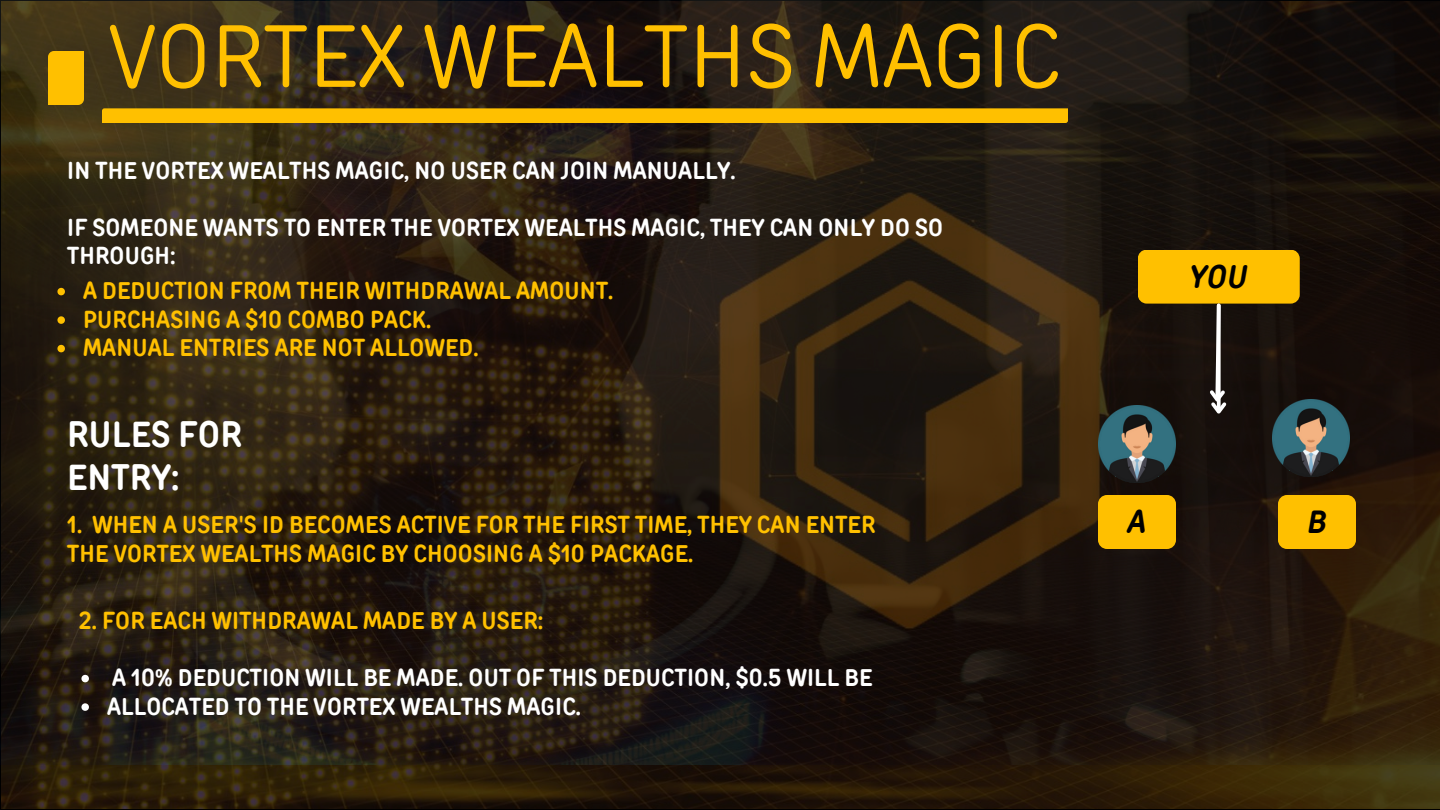
<style>
.page{position:relative;width:1440px;height:810px;background:#fff}
.page>*{position:absolute;margin:0;border:0;box-sizing:border-box;transform-origin:0 0}
.t1{font:88px "TT Rounds Condensed";letter-spacing:.01em;color:#ffc000}
.t2{font:700 36px/42.8px "TT Rounds Condensed";letter-spacing:.01em;color:#fff}
.t3{font:italic 700 32px "TT Rounds Condensed";color:#000}
.t4{font:700 24px/28.5px "TT Rounds Condensed";letter-spacing:.01em;color:#ffc000}
.t5{font:700 24px/28.5px "TT Rounds Condensed";letter-spacing:.01em;color:#fff}
</style>
<div class="page">
<svg style="left:0;top:765px;width:1440px;height:45px;background:#2b1d07"></svg>
<img style="left:0;top:0;width:1440px;height:765px">
<svg style="left:57px;top:288px;width:8px;height:7px"></svg>
<svg style="left:57px;top:316px;width:8px;height:8px"></svg>
<svg style="left:57px;top:345px;width:8px;height:7px"></svg>
<svg style="left:81px;top:675px;width:8px;height:7px"></svg>
<svg style="left:81px;top:703px;width:8px;height:8px"></svg>
<div style="left:1138px;top:250px;width:162px;height:54px;background:#ffc000;border-radius:9px"></div>
<img style="left:1098px;top:405px;width:78px;height:78px">
<img style="left:1272px;top:399px;width:78px;height:78px">
<svg style="left:1206px;top:303px;width:24px;height:115px"></svg>
<div style="left:1098px;top:495px;width:78px;height:54px;background:#ffc000;border-radius:9px"></div>
<div style="left:1278px;top:495px;width:78px;height:54px;background:#ffc000;border-radius:9px"></div>
<div style="left:48px;top:51px;width:36px;height:54px;background:#ffc000"></div>
<div style="left:102px;top:108px;width:966px;height:15px;background:#ffc000"></div>
<p class="t1" style="left:109px;top:3px;width:953px">VORTEX WEALTHS MAGIC</p>
<p class="t5" style="left:67px;top:156px;width:670px">IN THE VORTEX WEALTHS MAGIC, NO USER CAN JOIN MANUALLY.</p>
<h1 class="t5" style="left:67px;top:213px;width:878px">IF SOMEONE WANTS TO ENTER THE VORTEX WEALTHS MAGIC, THEY CAN ONLY DO SO<br>THROUGH:</h1>
<h4 class="t4" style="left:83px;top:276px;width:532px">A DEDUCTION FROM THEIR WITHDRAWAL AMOUNT.</h4>
<h4 class="t4" style="left:83px;top:305px;width:350px">PURCHASING A $10 COMBO PACK.</h4>
<p class="t4" style="left:83px;top:333px;width:397px">MANUAL ENTRIES ARE NOT ALLOWED.</p>
<p class="t2" style="left:67px;top:413px;width:176px">RULES FOR<br>ENTRY:</p>
<p class="t4" style="left:67px;top:510px;width:810px">1. WHEN A USER'S ID BECOMES ACTIVE FOR THE FIRST TIME, THEY CAN ENTER<br>THE VORTEX WEALTHS MAGIC BY CHOOSING A $10 PACKAGE.</p>
<h2 class="t4" style="left:79px;top:606px;width:466px">2. FOR EACH WITHDRAWAL MADE BY A USER:</h2>
<h4 class="t5" style="left:112px;top:663px;width:762px">A 10% DEDUCTION WILL BE MADE. OUT OF THIS DEDUCTION, $0.5 WILL BE</h4>
<h3 class="t5" style="left:107px;top:692px;width:475px">ALLOCATED TO THE VORTEX WEALTHS MAGIC.</h3>
<p class="t3" style="left:1190px;top:257px;width:59px">YOU</p>
<p class="t3" style="left:1128px;top:503px;width:20px">A</p>
<p class="t3" style="left:1307px;top:503px;width:21px">B</p>
</div>
